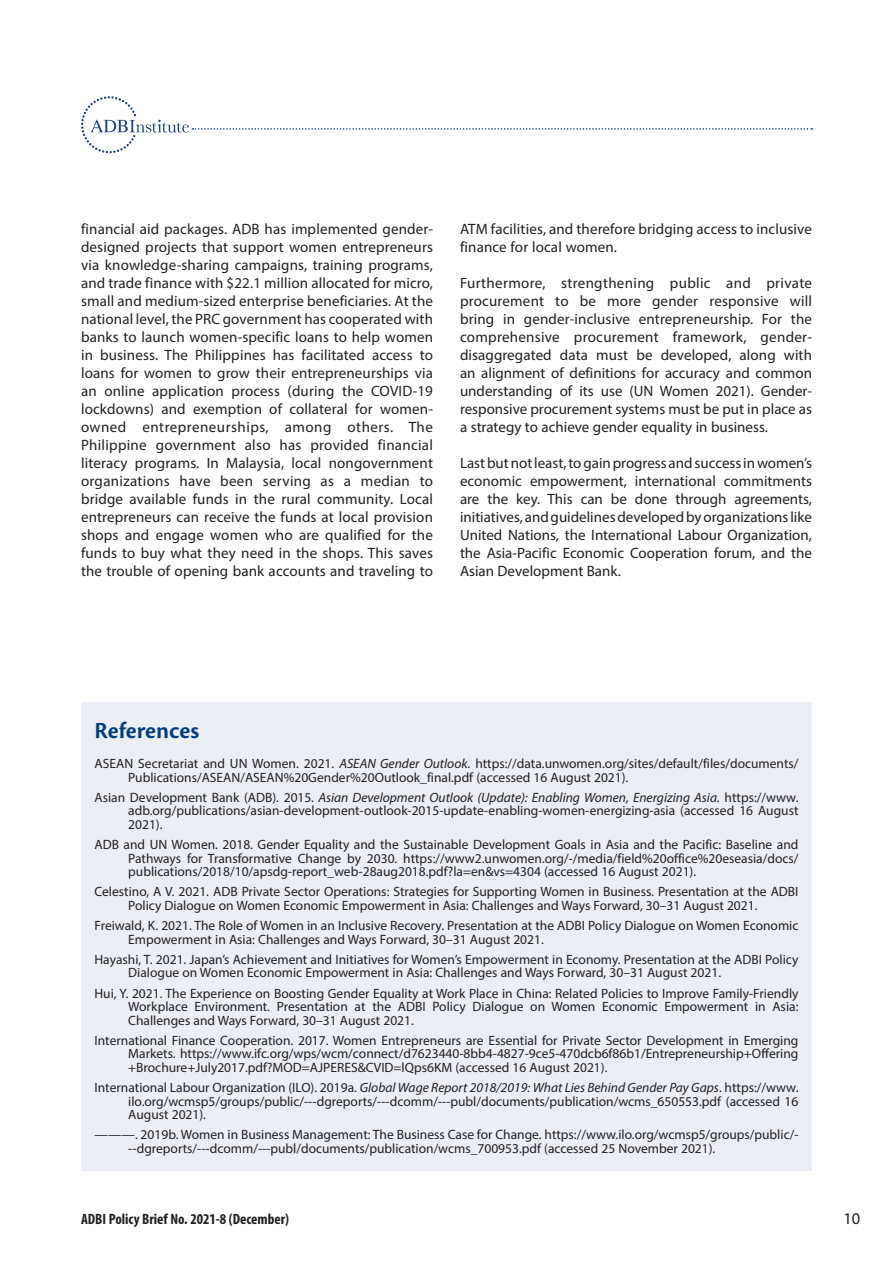
<style>
.page{position:relative;width:893px;height:1263px;background:#fff}
.page>*{position:absolute;margin:0;border:0;box-sizing:border-box;transform-origin:0 0}
.ADBI_brief_Head_1{font:24px "Cronos Pro Semibold Capt";color:#013d7d}
.t1{font:16.5px "Myriad Pro";color:#231f20}
.ADBI_brief_Body_text{font:15px/18px "Myriad Pro";color:#231f20;text-align:justify}
.t2{font:700 condensed 15px "Myriad Pro";color:#231f20}
.ADBI_brief_Reference{font:13.5px/13.5px "Myriad Pro";color:#231f20;text-align:justify}
.s1{font-style:italic}
</style>
<div class="page">
<svg style="left:81px;top:96px;width:731px;height:57px"></svg>
<div style="left:81px;top:702px;width:731px;height:468px;background:#ebeef5"></div>
<p class="ADBI_brief_Body_text" style="left:81px;top:220px;width:354px">financial aid packages. ADB has implemented gender&shy;designed projects that support women entrepreneurs via knowledge-sharing campaigns, training programs, and trade finance with $22.1 million allocated for micro, small and medium-sized enterprise beneficiaries. At the national level, the PRC government has cooperated with banks to launch women-specific loans to help women in business. The Philippines has facilitated access to loans for women to grow their entrepreneurships via an online application process (during the COVID-19 lockdowns) and exemption of collateral for women&shy;owned entrepreneurships, among others. The Philippine government also has provided financial literacy programs. In Malaysia, local nongovernment organizations have been serving as a median to bridge available funds in the rural community. Local entrepreneurs can receive the funds at local provision shops and engage women who are qualified for the funds to buy what they need in the shops. This saves the trouble of opening bank accounts and traveling to</p>
<p class="ADBI_brief_Body_text" style="left:460px;top:220px;width:353px">ATM facilities, and therefore bridging access to inclusive finance for local women.</p>
<p class="ADBI_brief_Body_text" style="left:460px;top:274px;width:354px">Furthermore, strengthening public and private procurement to be more gender responsive will bring in gender-inclusive entrepreneurship. For the comprehensive procurement framework, gender&shy;disaggregated data must be developed, along with an alignment of definitions for accuracy and common understanding of its use (UN Women 2021). Gender&shy;responsive procurement systems must be put in place as a strategy to achieve gender equality in business.</p>
<p class="ADBI_brief_Body_text" style="left:460px;top:454px;width:353px">Last but not least, to gain progress and success in women’s economic empowerment, international commitments are the key. This can be done through agreements, initiatives, and guidelines developed by organizations like United Nations, the International Labour Organization, the Asia-Pacific Economic Cooperation forum, and the Asian Development Bank.</p>
<p class="ADBI_brief_Head_1" style="left:94px;top:717px;width:106px">References</p>
<p class="ADBI_brief_Reference" style="left:128px;top:757px;width:672px;text-indent:-34px">ASEAN Secretariat and UN Women. 2021. <span class="s1">ASEAN Gender Outlook</span>. https://data.unwomen.org/sites/default/files/documents/<br>Publications/ASEAN/ASEAN%20Gender%20Outlook_final.pdf (accessed 16 August 2021).</p>
<p class="ADBI_brief_Reference" style="left:128px;top:790px;width:672px;text-indent:-34px">Asian Development Bank (ADB). 2015<span class="s1">. Asian Development Outlook (Update): Enabling Women, Energizing Asia.</span> https://www. adb.org/publications/asian-development-outlook-2015-update-enabling-women-energizing-asia (accessed 16 August 2021).</p>
<p class="ADBI_brief_Reference" style="left:128px;top:838px;width:672px;text-indent:-34px">ADB and UN Women. 2018. Gender Equality and the Sustainable Development Goals in Asia and the Pacific: Baseline and Pathways for Transformative Change by 2030. https://www2.unwomen.org/-/media/field%20office%20eseasia/docs/ publications/2018/10/apsdg-report_web-28aug2018.pdf?la=en&amp;vs=4304 (accessed 16 August 2021).</p>
<p class="ADBI_brief_Reference" style="left:94px;top:885px;width:705px;text-align:center">Celestino, A V. 2021. ADB Private Sector Operations: Strategies for Supporting Women in Business. Presentation at the ADBI<br>Policy Dialogue on Women Economic Empowerment in Asia: Challenges and Ways Forward, 30–31 August 2021.</p>
<p class="ADBI_brief_Reference" style="left:128px;top:919px;width:672px;text-indent:-34px">Freiwald, K. 2021. The Role of Women in an Inclusive Recovery. Presentation at the ADBI Policy Dialogue on Women Economic<br>Empowerment in Asia: Challenges and Ways Forward, 30–31 August 2021.</p>
<p class="ADBI_brief_Reference" style="left:128px;top:952px;width:672px;text-indent:-34px">Hayashi, T. 2021. Japan’s Achievement and Initiatives for Women’s Empowerment in Economy. Presentation at the ADBI Policy<br>Dialogue on Women Economic Empowerment in Asia: Challenges and Ways Forward, 30–31 August 2021.</p>
<p class="ADBI_brief_Reference" style="left:128px;top:986px;width:672px;text-indent:-34px">Hui, Y. 2021. The Experience on Boosting Gender Equality at Work Place in China: Related Policies to Improve Family-Friendly Workplace Environment. Presentation at the ADBI Policy Dialogue on Women Economic Empowerment in Asia:<br>Challenges and Ways Forward, 30–31 August 2021.</p>
<p class="ADBI_brief_Reference" style="left:128px;top:1033px;width:672px;text-indent:-34px">International Finance Cooperation. 2017. Women Entrepreneurs are Essential for Private Sector Development in Emerging Markets. https://www.ifc.org/wps/wcm/connect/d7623440-8bb4-4827-9ce5-470dcb6f86b1/Entrepreneurship+Offering +Brochure+July2017.pdf?MOD=AJPERES&amp;CVID=lQps6KM (accessed 16 August 2021).</p>
<p class="ADBI_brief_Reference" style="left:128px;top:1081px;width:672px;text-indent:-34px">International Labour Organization (ILO). 2019a. <span class="s1">Global Wage Report 2018/2019: What Lies Behind Gender Pay Gaps</span>. https://www. ilo.org/wcmsp5/groups/public/---dgreports/---dcomm/---publ/documents/publication/wcms_650553.pdf (accessed 16<br>August 2021).</p>
<p class="ADBI_brief_Reference" style="left:128px;top:1128px;width:672px;text-indent:-34px">———. 2019b. Women in Business Management: The Business Case for Change. https://www.ilo.org/wcmsp5/groups/public/- --dgreports/---dcomm/---publ/documents/publication/wcms_700953.pdf (accessed 25 November 2021).</p>
<p class="t2" style="left:81px;top:1210px;width:209px">ADBI Policy Brief No. 2021-8 (December)</p>
<p class="t1" style="left:843px;top:1208px;width:18px">10</p>
</div>
